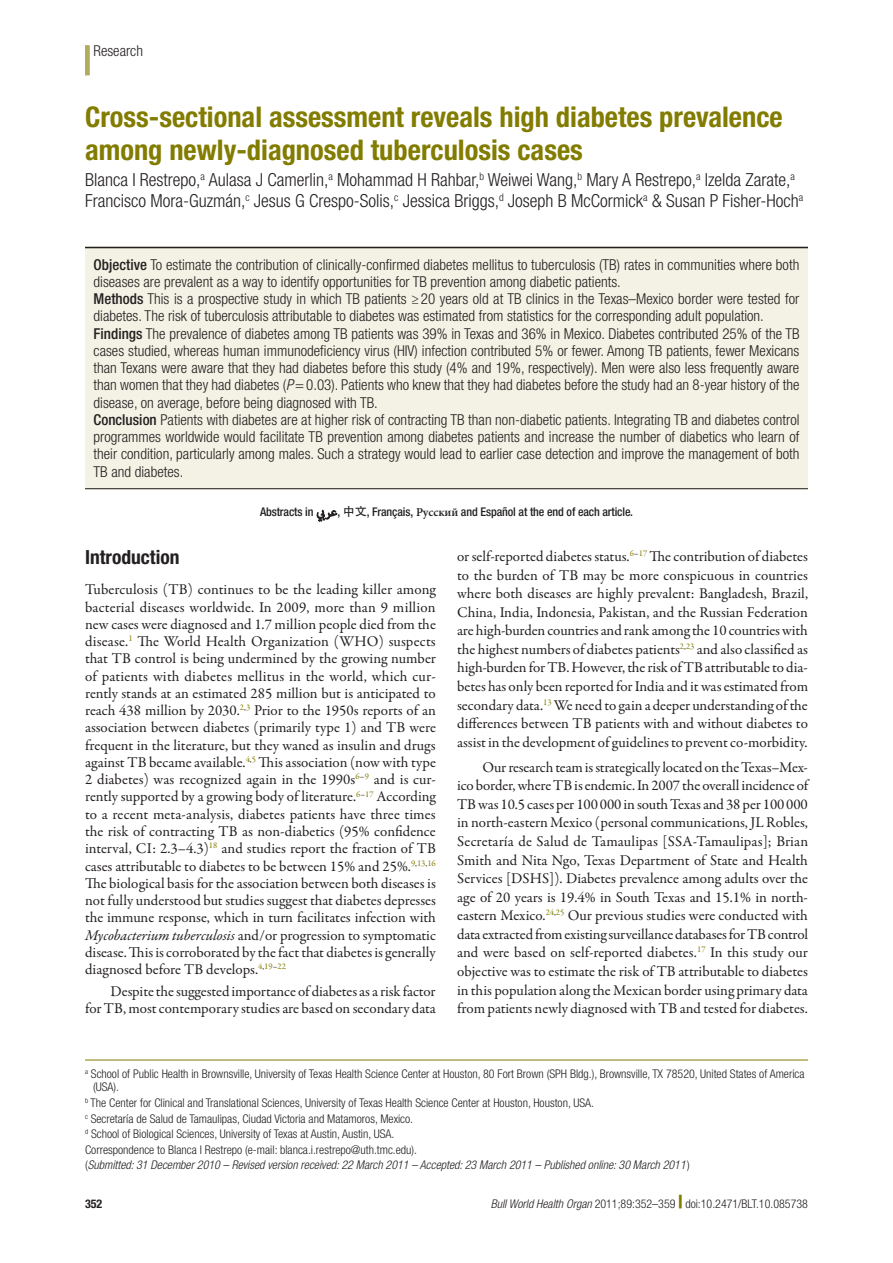
<style>
.page{position:relative;width:893px;height:1263px;background:#fff}
.page>*{position:absolute;margin:0;border:0;box-sizing:border-box;transform-origin:0 0}
.t1{font:700 condensed 28.5px/33.8px "Helvetica Neue LT Std";color:#827c00}
.t2{font:700 condensed 19.5px "Helvetica Neue LT Std";color:#231f20}
.t3{font:300 condensed 18px/21px "Helvetica Neue LT Std";color:#231f20}
.t4{font:15px/17.2px "Garamond Premr Pro";color:#231f20;text-align:justify}
.t5{font:300 condensed 15px/17.2px "Helvetica Neue LT Std";color:#231f20}
.t6{font:300 condensed 12px/15.6px "Helvetica Neue LT Std";color:#231f20}
.t7{font:500 condensed 12px "Helvetica Neue LT Std";letter-spacing:-.01em;color:#231f20}
.t8{font:700 condensed 12px "Helvetica Neue LT Std";color:#231f20}
.s1{font-weight:500}
.s2{font-style:italic}
.s3{font-family:"Adobe Arabic";font-weight:400;font-stretch:normal;font-size:18px}
.s4{font-family:"Adobe Heiti Std";font-weight:400;font-stretch:normal}
.s5{font-family:"Minion Pro";font-weight:600;font-stretch:normal}
.s6{font-weight:800;font-stretch:expanded;font-size:18px;color:#827c00}
</style>
<div class="page">
<div style="left:85px;top:45px;width:5px;height:30px;background:#b2ac5f"></div>
<svg style="left:316px;top:509px;width:22px;height:13px"></svg>
<div style="left:85px;top:246px;width:723px;height:243px;background:#f3f2e4"></div>
<hr style="left:85px;top:1060px;width:723px;height:1px;background:#827c00">
<hr style="left:85px;top:247px;width:723px;height:1px;background:#231f20">
<hr style="left:85px;top:488px;width:723px;height:1px;background:#231f20">
<p class="t5" style="left:94px;top:42px;width:51px">Research</p>
<h1 class="t1" style="left:85px;top:99px;width:699px">Cross-sectional assessment reveals high diabetes prevalence among newly-diagnosed tuberculosis cases</h1>
<p class="t3" style="left:85px;top:169px;width:720px">Blanca I Restrepo,<sup>a</sup> Aulasa J Camerlin,<sup>a</sup> Mohammad H Rahbar,<sup>b</sup> Weiwei Wang,<sup>b</sup> Mary A Restrepo,<sup>a</sup> Izelda Zarate,<sup>a<br></sup>Francisco Mora-Guzmán,<sup>c</sup> Jesus G Crespo-Solis,<sup>c</sup> Jessica Briggs,<sup>d</sup> Joseph B McCormick<sup>a</sup> &amp; Susan P Fisher-Hoch<sup>a</sup></p>
<p class="t5" style="left:94px;top:256px;width:707px"><span class="s1">Objective</span> To estimate the contribution of clinically-confirmed diabetes mellitus to tuberculosis (TB) rates in communities where both diseases are prevalent as a way to identify opportunities for TB prevention among diabetic patients.<br><span class="s1">Methods</span> This is a prospective study in which TB patients ≥ 20 years old at TB clinics in the Texas–Mexico border were tested for diabetes. The risk of tuberculosis attributable to diabetes was estimated from statistics for the corresponding adult population.<br><span class="s1">Findings</span> The prevalence of diabetes among TB patients was 39% in Texas and 36% in Mexico. Diabetes contributed 25% of the TB cases studied, whereas human immunodeficiency virus (HIV) infection contributed 5% or fewer. Among TB patients, fewer Mexicans than Texans were aware that they had diabetes before this study (4% and 19%, respectively). Men were also less frequently aware than women that they had diabetes (<span class="s2">P</span>=0.03). Patients who knew that they had diabetes before the study had an 8-year history of the disease, on average, before being diagnosed with TB.<br><span class="s1">Conclusion</span> Patients with diabetes are at higher risk of contracting TB than non-diabetic patients. Integrating TB and diabetes control programmes worldwide would facilitate TB prevention among diabetes patients and increase the number of diabetics who learn of their condition, particularly among males. Such a strategy would lead to earlier case detection and improve the management of both TB and diabetes.</p>
<p class="t7" style="left:260px;top:504px;width:374px">Abstracts in <span class="s3">عريب</span> , <span class="s4">中文</span>, Français, <span class="s5">Pусский</span> and Español at the end of each article.</p>
<h2 class="t2" style="left:85px;top:545px;width:96px">Introduction</h2>
<p class="t4" style="left:85px;top:581px;width:352px">Tuberculosis (TB) continues to be the leading killer among bacterial diseases worldwide. In 2009, more than 9 million new cases were diagnosed and 1.7 million people died from the disease.<sup>1</sup> The World Health Organization (WHO) suspects that TB control is being undermined by the growing number of patients with diabetes mellitus in the world, which cur&shy;rently stands at an estimated 285 million but is anticipated to reach 438 million by 2030.<sup>2</sup><sup>,</sup><sup>3</sup> Prior to the 1950s reports of an association between diabetes (primarily type 1) and TB were frequent in the literature, but they waned as insulin and drugs against TB became available.<sup>4</sup><sup>,</sup><sup>5</sup> This association (now with type 2 diabetes) was recognized again in the 1990s<sup>6</sup><sup>–</sup><sup>9</sup> and is cur&shy;rently supported by a growing body of literature.<sup>6</sup><sup>–</sup><sup>17</sup> According to a recent meta-analysis, diabetes patients have three times the risk of contracting TB as non-diabetics (95% confidence interval, CI: 2.3–4.3)<sup>18</sup> and studies report the fraction of TB cases attributable to diabetes to be between 15% and 25%.<sup>9</sup><sup>,</sup><sup>13</sup><sup>,</sup><sup>16<br></sup>The biological basis for the association between both diseases is not fully understood but studies suggest that diabetes depresses the immune response, which in turn facilitates infection with <span class="s2">Mycobacterium tuberculosis</span> and/or progression to symptomatic disease. This is corroborated by the fact that diabetes is generally diagnosed before TB develops.<sup>4</sup><sup>,</sup><sup>19</sup><sup>–</sup><sup>22</sup></p>
<p class="t4" style="left:85px;top:983px;width:352px;text-align:right">Despite the suggested importance of diabetes as a risk factor<br>for TB, most contemporary studies are based on secondary data</p>
<p class="t4" style="left:457px;top:547px;width:352px;line-height:18.6px">or self-reported diabetes status.<sup>6</sup><sup>–</sup><sup>17</sup> The contribution of diabetes to the burden of TB may be more conspicuous in countries where both diseases are highly prevalent: Bangladesh, Brazil, China, India, Indonesia, Pakistan, and the Russian Federation are high-burden countries and rank among the 10 countries with the highest numbers of diabetes patients<sup>2</sup><sup>,</sup><sup>23</sup> and also classified as high-burden for TB. However, the risk of TB attributable to dia&shy;betes has only been reported for India and it was estimated from secondary data.<sup>13</sup> We need to gain a deeper understanding of the differences between TB patients with and without diabetes to assist in the development of guidelines to prevent co-morbidity.</p>
<p class="t4" style="left:457px;top:758px;width:353px;line-height:18.6px;text-indent:26px">Our research team is strategically located on the Texas–Mex&shy;ico border, where TB is endemic. In 2007 the overall incidence of TB was 10.5 cases per 100000 in south Texas and 38 per 100000 in north-eastern Mexico (personal communications, JL Robles, Secretaría de Salud de Tamaulipas [SSA-Tamaulipas]; Brian Smith and Nita Ngo, Texas Department of State and Health Services [DSHS]). Diabetes prevalence among adults over the age of 20 years is 19.4% in South Texas and 15.1% in north&shy;eastern Mexico.<sup>24</sup><sup>,</sup><sup>25</sup> Our previous studies were conducted with data extracted from existing surveillance databases for TB control and were based on self-reported diabetes.<sup>17</sup> In this study our objective was to estimate the risk of TB attributable to diabetes in this population along the Mexican border using primary data from patients newly diagnosed with TB and tested for diabetes.</p>
<p class="t6" style="left:93px;top:1067px;width:713px;line-height:13.5px;text-indent:-8px"><sup>a</sup> School of Public Health in Brownsville, University of Texas Health Science Center at Houston, 80 Fort Brown (SPH Bldg.), Brownsville, TX 78520, United States of America (USA).</p>
<p class="t6" style="left:85px;top:1095px;width:606px"><sup>b</sup> The Center for Clinical and Translational Sciences, University of Texas Health Science Center at Houston, Houston, USA.<br><sup>c</sup> Secretaría de Salud de Tamaulipas, Ciudad Victoria and Matamoros, Mexico.<br><sup>d</sup> School of Biological Sciences, University of Texas at Austin, Austin, USA.<br>Correspondence to Blanca I Restrepo (e-mail: blanca.i.restrepo@uth.tmc.edu).<br>(<span class="s2">Submitted: 31 December 2010 – Revised version received: 22 March 2011 – Accepted: 23 March 2011 – Published online: 30 March 2011</span> )</p>
<p class="t8" style="left:85px;top:1196px;width:19px">352</p>
<p class="t6" style="left:491px;top:1196px;width:319px"><span class="s2">Bull World Health Organ</span> 2011;89:352–359 <span class="s6">|</span> doi:10.2471/BLT.10.085738</p>
</div>
